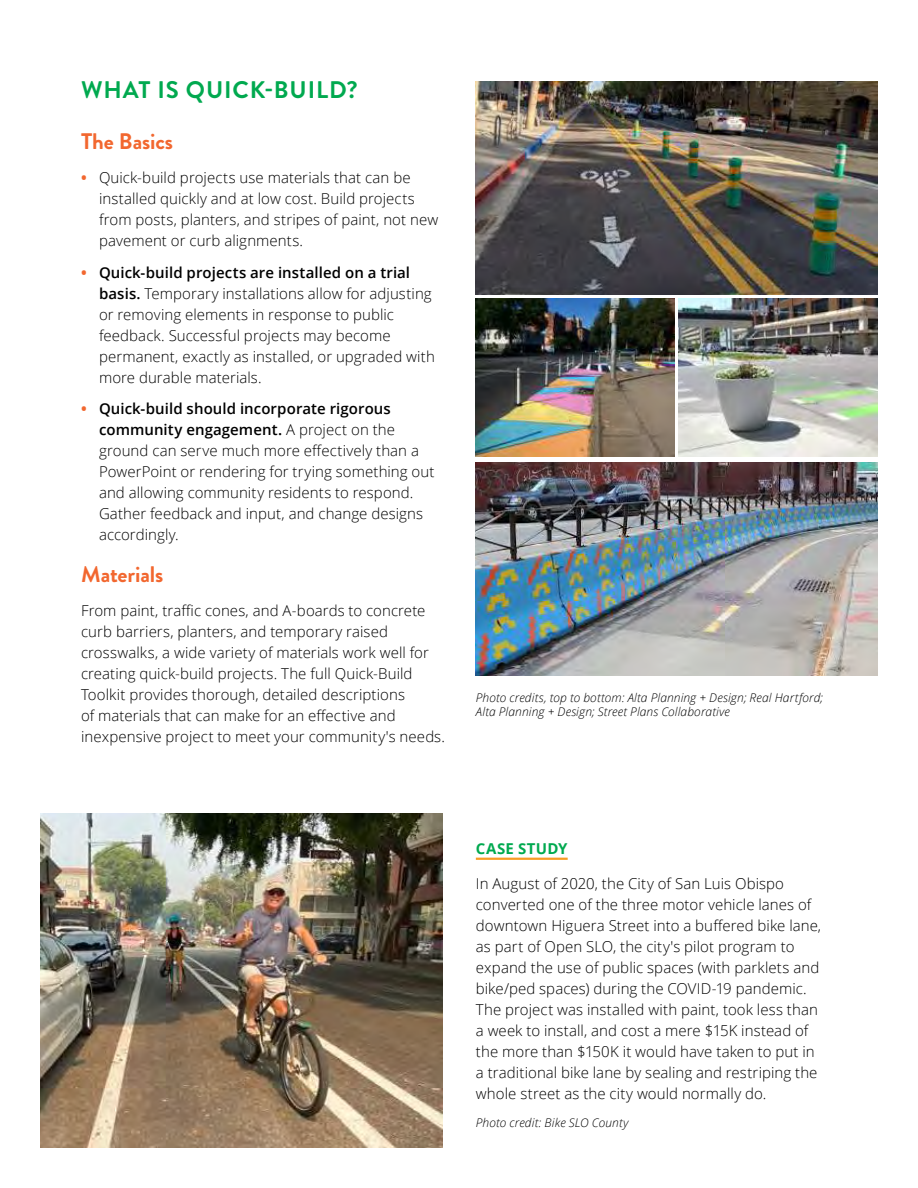
<style>
.page{position:relative;width:918px;height:1188px;background:#fff}
.page>*{position:absolute;margin:0;border:0;box-sizing:border-box;transform-origin:0 0}
.t1{font:700 24px "Brandon Grotesque";letter-spacing:.035em;color:#00a94f}
.t2{font:700 22.5px "Brandon Grotesque";letter-spacing:-.005em;color:#f2672f}
.t3{font:300 15px/21px "Open Sans";letter-spacing:.005em;color:#000}
.t4{font:700 15px "Open Sans";letter-spacing:.02em;color:#00a94f}
.t5{font:italic 300 12px/14.2px "Open Sans";letter-spacing:.01em;color:#000}
.s1{font-weight:700;color:#f2672f}
.s2{font-weight:600}
</style>
<div class="page">
<img style="left:679px;top:299px;width:199px;height:158px">
<img style="left:476px;top:462px;width:402px;height:214px">
<img style="left:476px;top:81px;width:402px;height:213px">
<img style="left:476px;top:299px;width:198px;height:158px">
<img style="left:40px;top:813px;width:402px;height:335px">
<hr style="left:476px;top:858px;width:92px;height:2px;background:#f89c24">
<h1 class="t1" style="left:81px;top:81px;width:278px">WHAT IS QUICK-BUILD?</h1>
<h2 class="t2" style="left:81px;top:133px;width:94px">The Basics</h2>
<p class="t3" style="left:99px;top:169px;width:341px;text-indent:-18px"><span class="s1">•</span> Quick-build projects use materials that can be installed quickly and at low cost. Build projects from posts, planters, and stripes of paint, not new pavement or curb alignments.</p>
<p class="t3" style="left:99px;top:263px;width:337px;text-indent:-18px"><span class="s1">•</span> <span class="s2">Quick-build projects are installed on a trial basis.</span> Temporary installations allow for adjusting or removing elements in response to public feedback. Successful projects may become permanent, exactly as installed, or upgraded with more durable materials.</p>
<p class="t3" style="left:99px;top:398px;width:337px;text-indent:-18px"><span class="s1">•</span> <span class="s2">Quick-build should incorporate rigorous community engagement.</span> A project on the ground can serve much more effectively than a PowerPoint or rendering for trying something out and allowing community residents to respond.<br>Gather feedback and input, and change designs accordingly.</p>
<h2 class="t2" style="left:81px;top:566px;width:84px">Materials</h2>
<p class="t3" style="left:81px;top:600px;width:366px">From paint, traffic cones, and A-boards to concrete curb barriers, planters, and temporary raised crosswalks, a wide variety of materials work well for creating quick-build projects. The full Quick-Build Toolkit provides thorough, detailed descriptions<br>of materials that can make for an effective and inexpensive project to meet your community's needs.</p>
<p class="t5" style="left:476px;top:692px;width:349px">Photo credits, top to bottom: Alta Planning + Design; Real Hartford;<br>Alta Planning + Design; Street Plans Collaborative</p>
<p class="t4" style="left:476px;top:843px;width:93px">CASE STUDY</p>
<p class="t3" style="left:476px;top:872px;width:347px">In August of 2020, the City of San Luis Obispo converted one of the three motor vehicle lanes of downtown Higuera Street into a buffered bike lane, as part of Open SLO, the city's pilot program to expand the use of public spaces (with parklets and bike/ped spaces) during the COVID-19 pandemic.<br>The project was installed with paint, took less than a week to install, and cost a mere $15K instead of the more than $150K it would have taken to put in a traditional bike lane by sealing and restriping the whole street as the city would normally do.</p>
<p class="t5" style="left:476px;top:1116px;width:154px">Photo credit: Bike SLO County</p>
</div>
